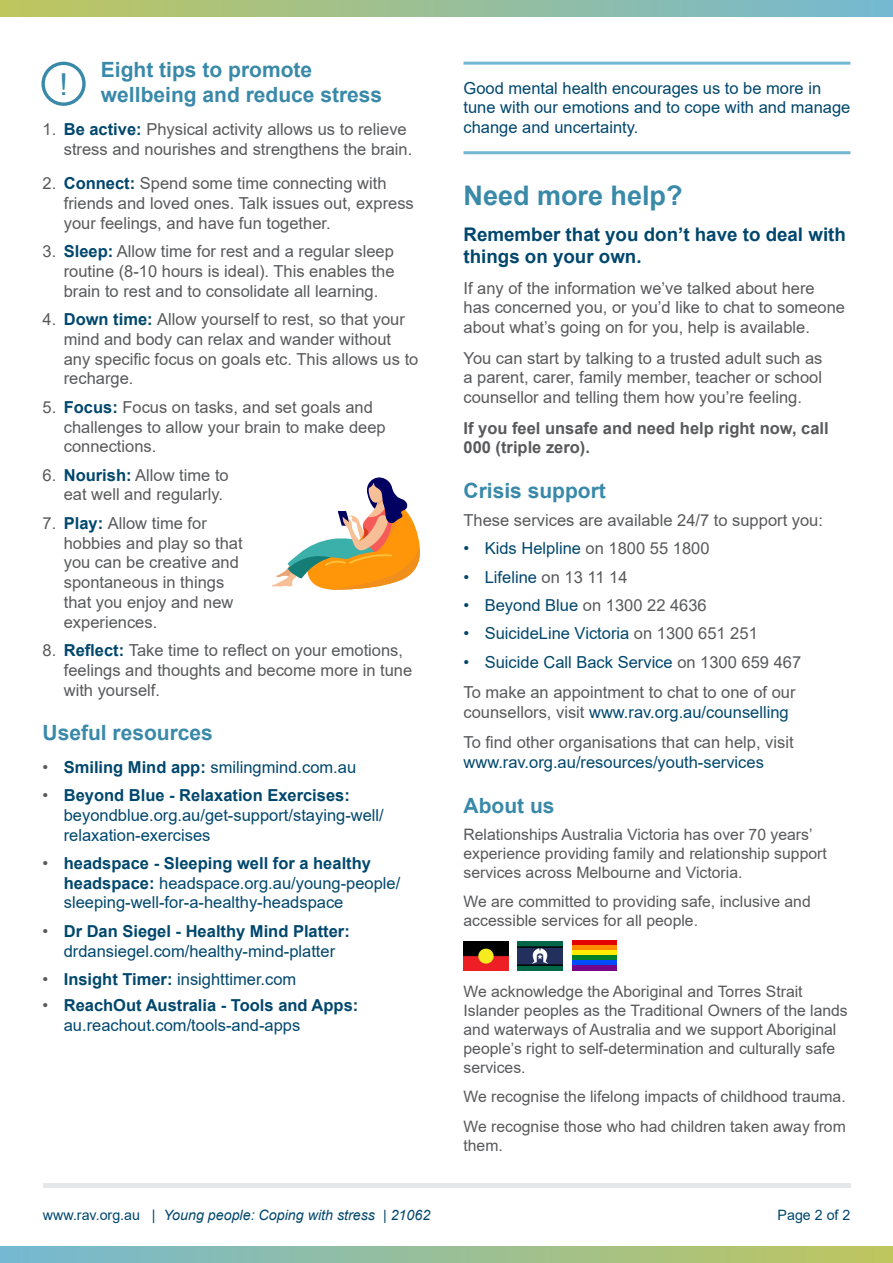
<style>
.page{position:relative;width:893px;height:1263px;background:#fff}
.page>*{position:absolute;margin:0;border:0;box-sizing:border-box;transform-origin:0 0}
.t1{font:30.3px "Arial";color:#3989a9}
.Heading_2{font:700 27px "Arial";color:#3989a9}
.Heading_3{font:700 21px/25.2px "Arial";color:#3989a9}
.Intro_text{font:700 18.75px/22.5px "Arial";color:#00476d}
.t2{font:16.5px/19.8px "Arial";color:#58595b}
.t3{font:16.5px/19.8px "Arial";color:#00476d}
.t4{font:700 16.5px/19.8px "Arial";color:#00476d}
.t5{font:700 16.5px/19.8px "Arial";color:#58595b}
.Text_10_5{font:15.75px/18.9px "Arial";color:#58595b}
.t6{font:italic 14.25px "Arial";color:#00476d}
.t7{font:14.25px "Arial";color:#00476d}
.s1{font-weight:700;color:#00476d}
.s2{color:#58595b}
.s3{font-weight:700}
.s4{font-weight:400;color:#58595b}
.s5{font-weight:400}
.s6{color:#00476d}
.s7{font-style:normal}
</style>
<div class="page">
<div style="left:0;top:0;width:893px;height:17px;background:linear-gradient(to right,#bfc65d,#74b8d2)"></div>
<div style="left:0;top:1246px;width:893px;height:17px;background:linear-gradient(to right,#74b8d3,#bfc65e)"></div>
<hr style="left:43px;top:1184px;width:807px;height:4px;background:#e6e7e8">
<div style="left:41px;top:62px;width:45px;height:44px;border:3px solid #3989a9;border-radius:50%"></div>
<svg style="left:272px;top:478px;width:148px;height:112px"></svg>
<img style="left:463px;top:941px;width:45px;height:30px">
<img style="left:518px;top:941px;width:44px;height:30px">
<div style="left:572px;top:941px;width:45px;height:5px;background:#e30303"></div>
<div style="left:572px;top:946px;width:45px;height:5px;background:#ff8b00"></div>
<div style="left:572px;top:951px;width:45px;height:5px;background:#feed01"></div>
<div style="left:572px;top:956px;width:45px;height:5px;background:#008029"></div>
<div style="left:572px;top:961px;width:45px;height:5px;background:#004dff"></div>
<div style="left:572px;top:966px;width:45px;height:5px;background:#760789"></div>
<hr style="left:463px;top:151px;width:387px;height:3px;background:#73b7d2">
<hr style="left:463px;top:62px;width:387px;height:3px;background:#73b7d2">
<p class="t1" style="left:59px;top:63px;width:10px">!</p>
<p class="Heading_3" style="left:101px;top:57px;width:283px">Eight tips to promote wellbeing and reduce stress</p>
<p class="t2" style="left:64px;top:119px;width:350px;text-indent:-21px">1. <span class="s1">Be active:</span> Physical activity allows us to relieve stress and nourishes and strengthens the brain.</p>
<p class="t2" style="left:64px;top:173px;width:352px;text-indent:-21px">2. <span class="s1">Connect:</span> Spend some time connecting with friends and loved ones. Talk issues out, express your feelings, and have fun together.</p>
<p class="t2" style="left:64px;top:241px;width:332px;text-align:justify;text-indent:-21px">3. <span class="s1">Sleep:</span> Allow time for rest and a regular sleep routine (8-10 hours is ideal). This enables the brain to rest and to consolidate all learning.</p>
<p class="t2" style="left:64px;top:309px;width:356px;text-indent:-21px">4. <span class="s1">Down time:</span> Allow yourself to rest, so that your mind and body can relax and wander without any specific focus on goals etc. This allows us to recharge.</p>
<p class="t2" style="left:64px;top:397px;width:323px;text-indent:-21px">5. <span class="s1">Focus:</span> Focus on tasks, and set goals and challenges to allow your brain to make deep connections.</p>
<p class="t2" style="left:64px;top:465px;width:167px;text-indent:-21px">6. <span class="s1">Nourish:</span> Allow time to eat well and regularly.</p>
<p class="t2" style="left:64px;top:513px;width:180px;text-indent:-21px">7. <span class="s1">Play:</span> Allow time for hobbies and play so that you can be creative and spontaneous in things that you enjoy and new experiences.</p>
<p class="t2" style="left:64px;top:640px;width:350px;text-indent:-21px">8. <span class="s1">Reflect:</span> Take time to reflect on your emotions, feelings and thoughts and become more in tune with yourself.</p>
<p class="Heading_3" style="left:43px;top:720px;width:172px">Useful resources</p>
<p class="t3" style="left:43px;top:757px;width:315px"><span class="s2">•</span> <span class="s3">Smiling Mind app:</span> smilingmind.com.au</p>
<p class="t3" style="left:64px;top:785px;width:322px;text-indent:-21px"><span class="s2">•</span> <span class="s3">Beyond Blue - Relaxation Exercises: </span>beyondblue.org.au/get-support/staying-well/ relaxation-exercises</p>
<p class="t3" style="left:64px;top:853px;width:338px;text-indent:-21px"><span class="s2">•</span> <span class="s3">headspace - Sleeping well for a healthy headspace:</span> headspace.org.au/young-people/ sleeping-well-for-a-healthy-headspace</p>
<p class="t3" style="left:43px;top:921px;width:309px;text-align:center"><span class="s2">•</span> <span class="s3">Dr Dan Siegel - Healthy Mind Platter: </span>drdansiegel.com/healthy-mind-platter</p>
<p class="t3" style="left:43px;top:969px;width:255px"><span class="s2">•</span> <span class="s3">Insight Timer:</span> insighttimer.com</p>
<p class="t4" style="left:64px;top:995px;width:296px;text-indent:-21px"><span class="s4">•</span> ReachOut Australia - Tools and Apps: <span class="s5">au.reachout.com/tools-and-apps</span></p>
<p class="t3" style="left:463px;top:78px;width:388px">Good mental health encourages us to be more in tune with our emotions and to cope with and manage change and uncertainty.</p>
<p class="Heading_2" style="left:463px;top:177px;width:221px">Need more help?</p>
<p class="Intro_text" style="left:463px;top:223px;width:384px">Remember that you don’t have to deal with things on your own.</p>
<p class="t2" style="left:463px;top:278px;width:383px">If any of the information we’ve talked about here has concerned you, or you’d like to chat to someone about what’s going on for you, help is available.</p>
<p class="t2" style="left:463px;top:348px;width:360px;text-align:justify">You can start by talking to a trusted adult such as a parent, carer, family member, teacher or school counsellor and telling them how you’re feeling.</p>
<p class="t5" style="left:463px;top:418px;width:367px">If you feel unsafe and need help right now, call<br>000 (triple zero).</p>
<p class="Heading_3" style="left:463px;top:478px;width:144px">Crisis support</p>
<p class="t2" style="left:463px;top:510px;width:361px">These services are available 24/7 to support you:</p>
<p class="t3" style="left:463px;top:538px;width:247px">• Kids Helpline <span class="s2">on 1800 55 1800</span></p>
<p class="t3" style="left:463px;top:567px;width:166px">• Lifeline <span class="s2">on 13 11 14</span></p>
<p class="t2" style="left:463px;top:595px;width:245px"><span class="s6">• Beyond Blue</span> on 1300 22 4636</p>
<p class="t3" style="left:463px;top:623px;width:296px">• SuicideLine Victoria <span class="s2">on 1300 651 251</span></p>
<p class="t3" style="left:463px;top:652px;width:339px">• Suicide Call Back Service <span class="s2">on 1300 659 467</span></p>
<p class="t2" style="left:463px;top:682px;width:334px">To make an appointment to chat to one of our counsellors, visit <span class="s6">www.rav.org.au/counselling</span></p>
<p class="t2" style="left:463px;top:732px;width:332px">To find other organisations that can help, visit <span class="s6">www.rav.org.au/resources/youth-services</span></p>
<p class="Heading_3" style="left:463px;top:793px;width:92px">About us</p>
<p class="Text_10_5" style="left:463px;top:825px;width:365px">Relationships Australia Victoria has over 70 years’ experience providing family and relationship support services across Melbourne and Victoria.</p>
<p class="Text_10_5" style="left:463px;top:892px;width:349px">We are committed to providing safe, inclusive and accessible services for all people.</p>
<p class="Text_10_5" style="left:463px;top:982px;width:386px">We acknowledge the Aboriginal and Torres Strait Islander peoples as the Traditional Owners of the lands and waterways of Australia and we support Aboriginal people’s right to self-determination and culturally safe services.</p>
<p class="Text_10_5" style="left:463px;top:1087px;width:384px">We recognise the lifelong impacts of childhood trauma.</p>
<p class="Text_10_5" style="left:463px;top:1116px;width:384px">We recognise those who had children taken away from them.</p>
<p class="t6" style="left:43px;top:1206px;width:389px"><span class="s7">www.rav.org.au |</span> Young people: Coping with stress | 21062</p>
<p class="t7" style="left:778px;top:1205px;width:74px">Page 2 of 2</p>
</div>
